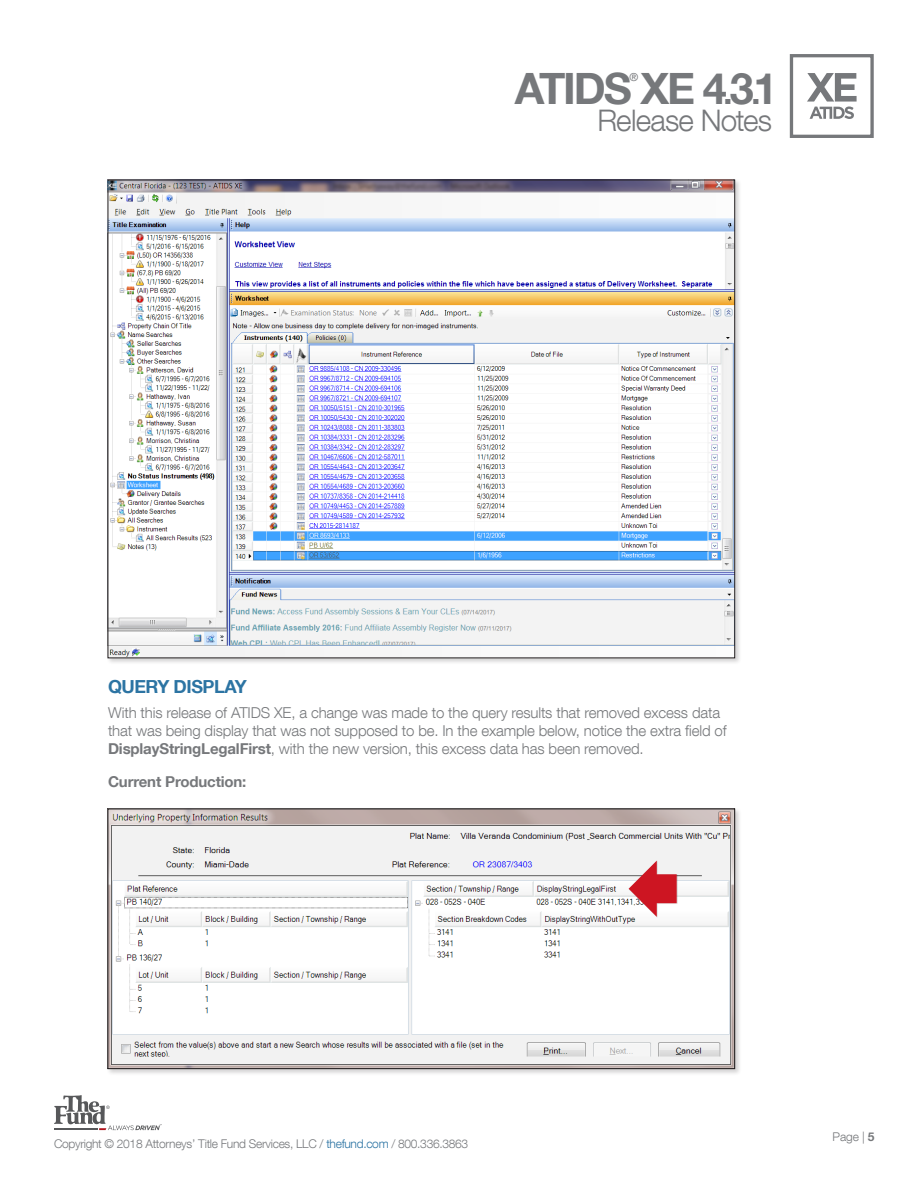
<style>
.page{position:relative;width:918px;height:1188px;background:#fff}
.page>*{position:absolute;margin:0;border:0;box-sizing:border-box;transform-origin:0 0}
.t1{font:700 43.2px "Helvetica Neue LT Com";letter-spacing:-.05em;color:#76787b}
.t2{font:300 29.7px "Helvetica Neue LT Com";letter-spacing:-.025em;color:#76787b}
.BODY_COPY{font:700 18px "Helvetica Neue LT Com";letter-spacing:-.025em;color:#2c74a3}
.BODY_COPY-2{font:300 15px/18px "Helvetica Neue LT Com";letter-spacing:-.01em;color:#76787b}
.BODY_COPY-3{font:700 15px "Helvetica Neue LT Com";letter-spacing:-.01em;color:#76787b}
.t3{font:300 12px "Helvetica Neue LT Com";letter-spacing:-.025em;color:#76787b}
.t4{font:10.95px "Helvetica Neue LT Com";color:#76787b}
.s1{font-size:32.4px}
.s2{font-weight:700}
.s3{color:#2c74a3}
</style>
<div class="page">
<svg style="left:54px;top:1095px;width:108px;height:35px"></svg>
<div style="left:790px;top:54px;width:84px;height:84px;border:3px solid #76787b"></div>
<div style="left:791px;top:55px;width:81px;height:82px;border:2px solid #76787b"></div>
<svg style="left:807px;top:73px;width:50px;height:46px"></svg>
<div style="left:107px;top:179px;width:635px;height:486px;background:#231f20;opacity:.2"></div>
<img style="left:110px;top:182px;width:623px;height:474px">
<div style="left:107px;top:808px;width:635px;height:268px;background:#231f20;opacity:.2"></div>
<img style="left:110px;top:811px;width:623px;height:256px">
<div style="left:108px;top:809px;width:627px;height:260px;border:1px solid #231f20"></div>
<div style="left:628px;top:860px;width:50px;height:58px;background:#231f20;opacity:.2"></div>
<svg style="left:629px;top:861px;width:48px;height:56px"></svg>
<h1 class="t1" style="left:515px;top:61px;width:264px">ATIDS XE 4<span class="s1">.</span>3<span class="s1">.</span>1</h1>
<p class="t4" style="left:630px;top:71px;width:10px">®</p>
<h2 class="t2" style="left:597px;top:102px;width:176px">Release Notes</h2>
<p class="BODY_COPY" style="left:108px;top:675px;width:140px">QUERY DISPLAY</p>
<p class="BODY_COPY-2" style="left:108px;top:703px;width:620px">With this release of ATIDS XE, a change was made to the query results that removed excess data that was being display that was not supposed to be. In the example below, notice the extra field of<br><span class="s2">DisplayStringLegalFirst</span>, with the new version, this excess data has been removed.</p>
<p class="BODY_COPY-3" style="left:108px;top:772px;width:140px">Current Production:</p>
<p class="t3" style="left:54px;top:1136px;width:416px">Copyright © 2018 Attorneys’ Title Fund Services, LLC / <span class="s3">thefund.com</span> / 800.336.3863</p>
<p class="t3" style="left:833px;top:1129px;width:43px">Page | <span class="s2">5</span></p>
</div>
